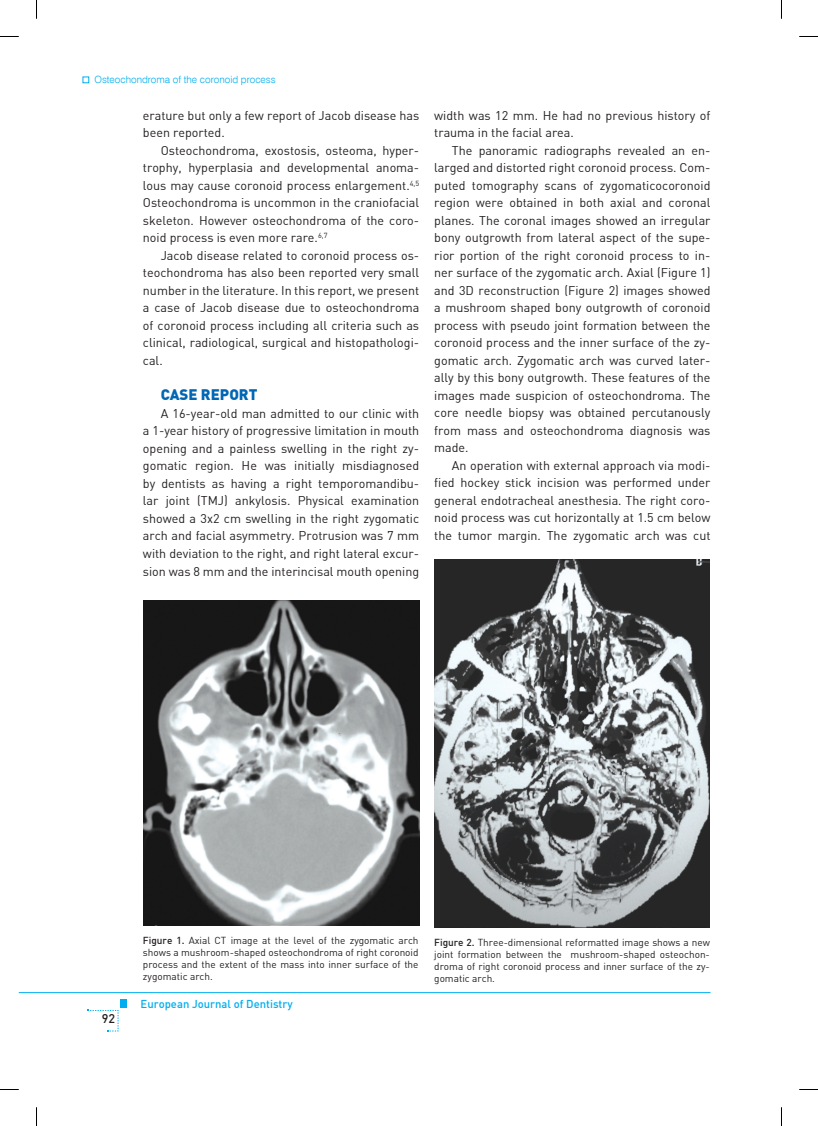
<style>
.page{position:relative;width:818px;height:1126px;background:#fff}
.page>*{position:absolute;margin:0;border:0;box-sizing:border-box;transform-origin:0 0}
.t1{font:15px "Din B Black";color:#0166b3}
.t2{font:12.5px/17.5px "Din B Regular";color:#231f20;text-align:justify}
.t3{font:12.5px "Din B Medium";color:#231f20}
.t4{font:11.25px "Din B Medium";color:#00aeef}
.t5{font:10px/12px "Din B Regular";color:#231f20;text-align:justify}
.t6{font:300 10px "Swiss 721 BT";color:#00aeef}
.s1{font-family:"Din B Medium"}
</style>
<div class="page">
<hr style="left:19px;top:992px;width:691px;height:1px;background:#00aeef">
<div style="left:120px;top:999px;width:7px;height:8px;background:#00aeef"></div>
<svg style="left:88px;top:1009px;width:31px;height:22px"></svg>
<img style="left:143px;top:600px;width:276px;height:325px">
<img style="left:434px;top:559px;width:275px;height:368px">
<svg style="left:83px;top:77px;width:6px;height:6px"></svg>
<svg style="left:0;top:36px;width:19px;height:1px"></svg>
<svg style="left:799px;top:36px;width:18px;height:1px"></svg>
<svg style="left:0;top:1089px;width:19px;height:1px"></svg>
<svg style="left:799px;top:1089px;width:18px;height:1px"></svg>
<svg style="left:36px;top:0;width:1px;height:19px"></svg>
<svg style="left:36px;top:1107px;width:1px;height:18px"></svg>
<p class="t6" style="left:94px;top:73px;width:183px">Osteochondroma of the coronoid process</p>
<p class="t2" style="left:143px;top:106px;width:278px">erature but only a few report of Jacob disease has been reported.</p>
<p class="t2" style="left:143px;top:141px;width:277px;text-indent:18px">Osteochondroma, exostosis, osteoma, hyper&shy;trophy, hyperplasia and developmental anoma&shy;lous may cause coronoid process enlargement.<sup>4,5<br></sup>Osteochondroma is uncommon in the craniofacial skeleton. However osteochondroma of the coro&shy;noid process is even more rare.<sup>6,7</sup></p>
<p class="t2" style="left:143px;top:246px;width:277px;text-indent:18px">Jacob disease related to coronoid process os&shy;teochondroma has also been reported very small number in the literature. In this report, we present a case of Jacob disease due to osteochondroma of coronoid process including all criteria such as clinical, radiological, surgical and histopathologi&shy;cal.</p>
<p class="t1" style="left:160px;top:385px;width:79px">CASE REPORT</p>
<p class="t2" style="left:143px;top:404px;width:277px;text-indent:18px">A 16-year-old man admitted to our clinic with a 1-year history of progressive limitation in mouth opening and a painless swelling in the right zy&shy;gomatic region. He was initially misdiagnosed by dentists as having a right temporomandibu&shy;lar joint (TMJ) ankylosis. Physical examination showed a 3x2 cm swelling in the right zygomatic arch and facial asymmetry. Protrusion was 7 mm with deviation to the right, and right lateral excur&shy;sion was 8 mm and the interincisal mouth opening</p>
<p class="t2" style="left:434px;top:106px;width:277px">width was 12 mm. He had no previous history of trauma in the facial area.</p>
<p class="t2" style="left:434px;top:141px;width:278px;text-indent:18px">The panoramic radiographs revealed an en&shy;larged and distorted right coronoid process. Com&shy;puted tomography scans of zygomaticocoronoid region were obtained in both axial and coronal planes. The coronal images showed an irregular bony outgrowth from lateral aspect of the supe&shy;rior portion of the right coronoid process to in&shy;ner surface of the zygomatic arch. Axial (Figure 1) and 3D reconstruction (Figure 2) images showed a mushroom shaped bony outgrowth of coronoid process with pseudo joint formation between the coronoid process and the inner surface of the zy&shy;gomatic arch. Zygomatic arch was curved later&shy;ally by this bony outgrowth. These features of the images made suspicion of osteochondroma. The core needle biopsy was obtained percutanously from mass and osteochondroma diagnosis was made.</p>
<p class="t2" style="left:434px;top:456px;width:277px;text-indent:18px">An operation with external approach via modi&shy;fied hockey stick incision was performed under general endotracheal anesthesia. The right coro&shy;noid process was cut horizontally at 1.5 cm below the tumor margin. The zygomatic arch was cut</p>
<p class="t5" style="left:143px;top:933px;width:277px"><span class="s1">Figure 1.</span> Axial CT image at the level of the zygomatic arch shows a mushroom-shaped osteochondroma of right coronoid process and the extent of the mass into inner surface of the zygomatic arch.</p>
<p class="t5" style="left:434px;top:936px;width:277px"><span class="s1">Figure 2.</span> Three-dimensional reformatted image shows a new joint formation between the mushroom-shaped osteochon&shy;droma of right coronoid process and inner surface of the zy&shy;gomatic arch.</p>
<p class="t3" style="left:102px;top:1010px;width:15px">92</p>
<p class="t4" style="left:140px;top:996px;width:153px">European Journal of Dentistry</p>
</div>
